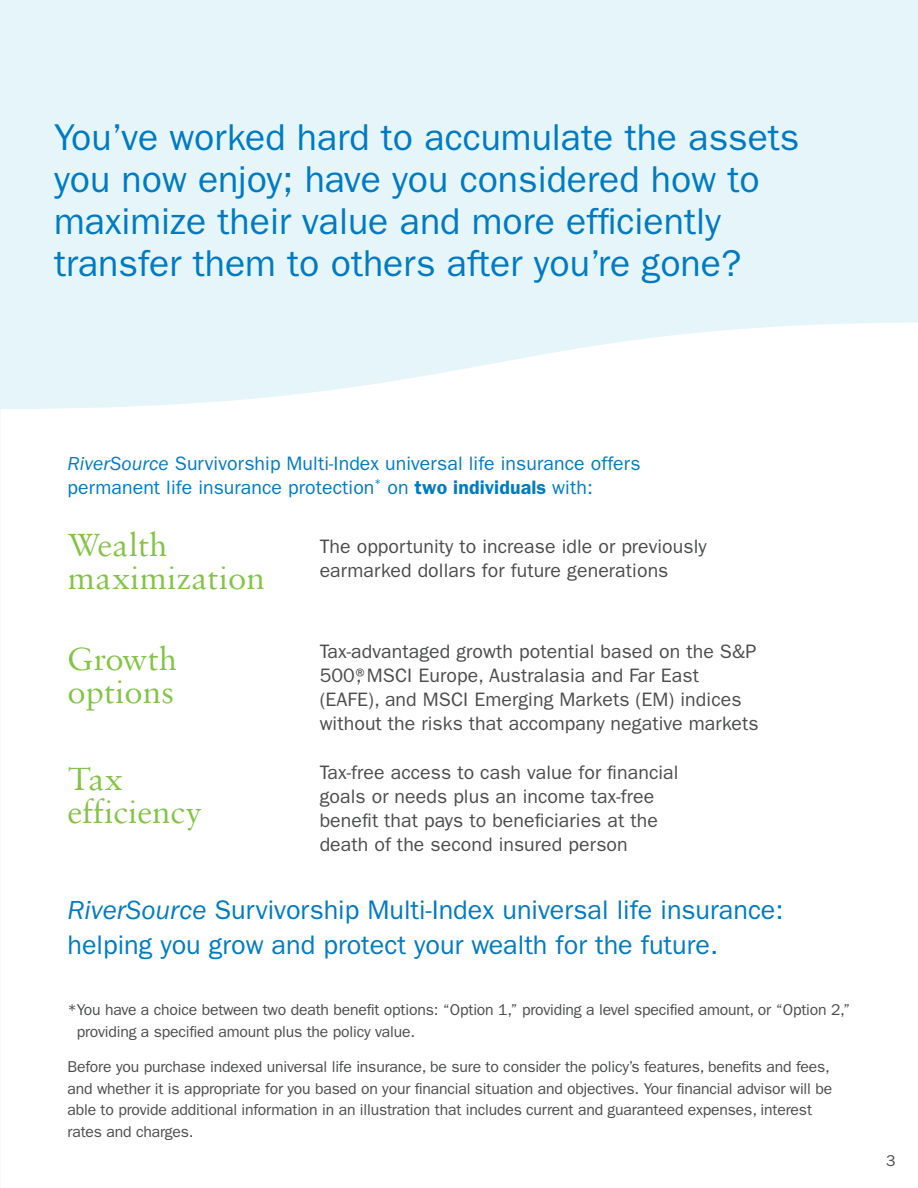
<style>
.page{position:relative;width:918px;height:1188px;background:#fff}
.page>*{position:absolute;margin:0;border:0;box-sizing:border-box;transform-origin:0 0}
.Page_Title_1_25_28{font:37.5px/42px "ITC Franklin Gothic Std";color:#007bc3}
.Body_subtitle_13_16{font:34.5px/33px "Sabon";color:#83c447}
.Call-out__18_23{font:27px/34.5px "ITC Franklin Gothic Std";color:#007bc3}
.Body__10_5_14_5{font:19.5px/24px "ITC Franklin Gothic Std";letter-spacing:.005em;color:#4b4c4d}
.Cover_disclaimer__13{font:19.5px/24px "ITC Franklin Gothic Std";letter-spacing:.005em;color:#007bc3}
.Body__10_14{font:19.5px/24px "ITC Franklin Gothic Std";letter-spacing:.005em;color:#4b4c4d}
.Body__10_5_14_5-2{font:15.75px/21.8px "ITC Franklin Gothic Std";letter-spacing:-.01em;color:#4b4c4d}
.s1{font-style:italic}
.s2{font-weight:600}
</style>
<div class="page">
<svg style="left:0;top:0;width:918px;height:409px;background:#e7f6fa"></svg>
<p class="Page_Title_1_25_28" style="left:54px;top:116px;width:747px">You’ve worked hard to accumulate the assets you now enjoy; have you considered how to maximize their value and more efficiently transfer them to others after you’re gone?</p>
<p class="Cover_disclaimer__13" style="left:67px;top:451px;width:575px"><span class="s1">RiverSource</span> Survivorship Multi-Index universal life insurance offers permanent life insurance protection<sup>*</sup> on <span class="s2">two individuals</span> with:</p>
<p class="Body_subtitle_13_16" style="left:68px;top:527px;width:199px">Wealth maximization</p>
<p class="Body__10_14" style="left:320px;top:535px;width:388px">The opportunity to increase idle or previously earmarked dollars for future generations</p>
<p class="Body_subtitle_13_16" style="left:68px;top:642px;width:111px">Growth options</p>
<p class="Body__10_5_14_5" style="left:320px;top:640px;width:441px">Tax-advantaged growth potential based on the S&amp;P 500®, MSCI Europe, Australasia and Far East (EAFE), and MSCI Emerging Markets (EM) indices without the risks that accompany negative markets</p>
<p class="Body_subtitle_13_16" style="left:68px;top:762px;width:136px">Tax efficiency</p>
<p class="Body__10_5_14_5" style="left:320px;top:760px;width:360px">Tax-free access to cash value for financial goals or needs plus an income tax-free benefit that pays to beneficiaries at the death of the second insured person</p>
<p class="Call-out__18_23" style="left:68px;top:893px;width:718px"><span class="s1">RiverSource</span> Survivorship Multi-Index universal life insurance: helping you grow and protect your wealth for the future.</p>
<p class="Body__10_5_14_5-2" style="left:77px;top:999px;width:775px;text-indent:-9px">*You have a choice between two death benefit options: “Option 1,” providing a level specified amount, or “Option 2,” providing a specified amount plus the policy value.</p>
<p class="Body__10_5_14_5-2" style="left:67px;top:1056px;width:766px">Before you purchase indexed universal life insurance, be sure to consider the policy’s features, benefits and fees, and whether it is appropriate for you based on your financial situation and objectives. Your financial advisor will be able to provide additional information in an illustration that includes current and guaranteed expenses, interest rates and charges.</p>
<p class="Body__10_5_14_5-2" style="left:886px;top:1150px;width:11px">3</p>
</div>
